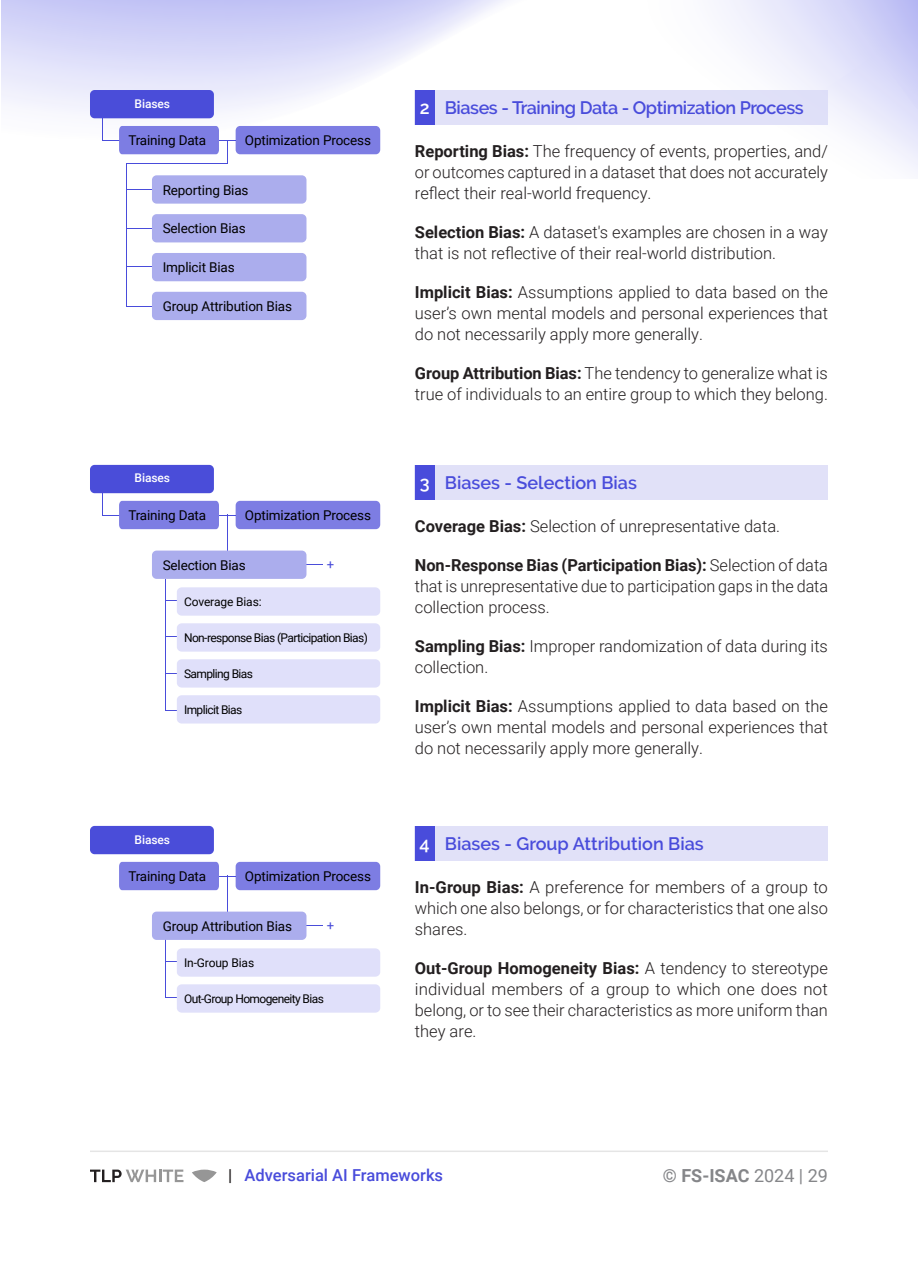
<style>
.page{position:relative;width:918px;height:1263px;background:#fff}
.page>*{position:absolute;margin:0;border:0;box-sizing:border-box;transform-origin:0 0}
.Graphic_box_title{font:600 18px "Raleway";color:#494cdb}
.Graphic_box_title-2{font:600 18px "Raleway";letter-spacing:-.025em;color:#494cdb}
.t1{font:700 18px "Roboto";color:#858689}
.Graphic_box_title-3{font:600 18px "Raleway";color:#fff}
.Body_Text{font:300 16.5px/21px "Roboto";color:#231f20;text-align:justify}
.t2{font:500 16.5px "Roboto";color:#494cdb}
.DIagram_-_Level_2{font:13.5px "Roboto";letter-spacing:-.01em;color:#000}
.t3{font:13.05px "Roboto";color:#4a4dd9}
.DIagram_-_Level_2-2{font:12px "Roboto";letter-spacing:-.05em;color:#000}
.DIagram_-_Level_2-3{font:12px "Roboto";letter-spacing:-.01em;color:#000}
.DIagram_-_Level_1{font:500 12px "Roboto";letter-spacing:-.01em;color:#fff}
.s1{font-weight:700}
.s2{color:#231f20}
.s3{font-weight:400}
</style>
<div class="page">
<hr style="left:90px;top:1150px;width:738px;height:2px;background:#e5e5e5">
<svg style="left:90px;top:1169px;width:93px;height:13px"></svg>
<svg style="left:192px;top:1169px;width:25px;height:13px"></svg>
<img style="left:1px;top:0;width:916px;height:178px">
<svg style="left:306px;top:564px;width:17px;height:1px"></svg>
<svg style="left:306px;top:925px;width:17px;height:1px"></svg>
<hr style="left:126px;top:163px;width:1px;height:144px;background:#494cdb">
<hr style="left:227px;top:515px;width:1px;height:37px;background:#494cdb">
<hr style="left:227px;top:876px;width:1px;height:37px;background:#494cdb">
<hr style="left:165px;top:579px;width:1px;height:132px;background:#494cdb">
<hr style="left:165px;top:940px;width:1px;height:58px;background:#494cdb">
<hr style="left:126px;top:189px;width:43px;height:1px;background:#494cdb">
<hr style="left:126px;top:228px;width:43px;height:1px;background:#494cdb">
<hr style="left:126px;top:266px;width:43px;height:1px;background:#494cdb">
<hr style="left:126px;top:306px;width:43px;height:1px;background:#494cdb">
<hr style="left:126px;top:163px;width:102px;height:1px;background:#494cdb">
<div style="left:90px;top:90px;width:124px;height:28px;background:#4a4dd9;border-radius:5px"></div>
<div style="left:90px;top:465px;width:124px;height:28px;background:#4a4dd9;border-radius:5px"></div>
<div style="left:90px;top:826px;width:124px;height:28px;background:#4a4dd9;border-radius:5px"></div>
<div style="left:236px;top:126px;width:144px;height:28px;background:#7d7de3;border-radius:5px"></div>
<div style="left:236px;top:501px;width:144px;height:28px;background:#7d7de3;border-radius:5px"></div>
<div style="left:236px;top:862px;width:144px;height:28px;background:#7d7de3;border-radius:5px"></div>
<div style="left:152px;top:175px;width:154px;height:29px;background:#abaded;border-radius:5px"></div>
<div style="left:152px;top:214px;width:154px;height:28px;background:#abaded;border-radius:5px"></div>
<div style="left:152px;top:551px;width:154px;height:28px;background:#abaded;border-radius:5px"></div>
<div style="left:152px;top:911px;width:154px;height:29px;background:#abaded;border-radius:5px"></div>
<div style="left:152px;top:253px;width:154px;height:28px;background:#abaded;border-radius:5px"></div>
<div style="left:152px;top:292px;width:154px;height:28px;background:#abaded;border-radius:5px"></div>
<svg style="left:102px;top:493px;width:134px;height:36px"></svg>
<svg style="left:119px;top:862px;width:117px;height:28px;background:#8e8ee6"></svg>
<div style="left:415px;top:90px;width:413px;height:34px;background:#e1e1f8"></div>
<div style="left:415px;top:465px;width:413px;height:34px;background:#e1e1f8"></div>
<div style="left:415px;top:826px;width:413px;height:34px;background:#e1e1f8"></div>
<div style="left:415px;top:90px;width:19px;height:34px;background:#494cdb"></div>
<div style="left:415px;top:465px;width:19px;height:34px;background:#494cdb"></div>
<div style="left:415px;top:826px;width:19px;height:34px;background:#494cdb"></div>
<svg style="left:102px;top:118px;width:134px;height:45px"></svg>
<div style="left:177px;top:587px;width:203px;height:29px;background:#e0e0fa;border-radius:5px"></div>
<div style="left:177px;top:948px;width:203px;height:29px;background:#e0e0fa;border-radius:5px"></div>
<div style="left:177px;top:623px;width:203px;height:29px;background:#e0e0fa;border-radius:5px"></div>
<div style="left:177px;top:984px;width:203px;height:29px;background:#e0e0fa;border-radius:5px"></div>
<div style="left:177px;top:659px;width:203px;height:28px;background:#e0e0fa;border-radius:5px"></div>
<div style="left:177px;top:695px;width:203px;height:28px;background:#e0e0fa;border-radius:5px"></div>
<p class="DIagram_-_Level_1" style="left:135px;top:95px;width:37px">Biases</p>
<p class="DIagram_-_Level_2" style="left:128px;top:131px;width:79px">Training Data</p>
<p class="DIagram_-_Level_2" style="left:245px;top:131px;width:128px">Optimization Process</p>
<p class="DIagram_-_Level_2" style="left:163px;top:180px;width:87px">Reporting Bias</p>
<p class="DIagram_-_Level_2" style="left:163px;top:219px;width:85px">Selection Bias</p>
<p class="DIagram_-_Level_2" style="left:163px;top:258px;width:74px">Implicit Bias</p>
<p class="DIagram_-_Level_2" style="left:163px;top:297px;width:131px">Group Attribution Bias</p>
<p class="DIagram_-_Level_1" style="left:135px;top:470px;width:37px">Biases</p>
<p class="DIagram_-_Level_2" style="left:128px;top:506px;width:79px">Training Data</p>
<p class="DIagram_-_Level_2" style="left:245px;top:506px;width:128px">Optimization Process</p>
<p class="DIagram_-_Level_2" style="left:163px;top:555px;width:85px">Selection Bias</p>
<p class="DIagram_-_Level_2-3" style="left:184px;top:593px;width:79px">Coverage Bias:</p>
<p class="t3" style="left:327px;top:555px;width:9px">+</p>
<p class="DIagram_-_Level_2-2" style="left:184px;top:629px;width:185px">Non-response Bias (Participation Bias)</p>
<p class="DIagram_-_Level_2-2" style="left:184px;top:665px;width:70px">Sampling Bias</p>
<p class="DIagram_-_Level_2-2" style="left:184px;top:701px;width:60px">Implicit Bias</p>
<p class="DIagram_-_Level_1" style="left:135px;top:831px;width:37px">Biases</p>
<p class="DIagram_-_Level_2" style="left:128px;top:867px;width:79px">Training Data</p>
<p class="DIagram_-_Level_2" style="left:245px;top:867px;width:128px">Optimization Process</p>
<p class="DIagram_-_Level_2" style="left:163px;top:916px;width:131px">Group Attribution Bias</p>
<p class="DIagram_-_Level_2-3" style="left:184px;top:954px;width:72px">In-Group Bias</p>
<p class="t3" style="left:327px;top:916px;width:9px">+</p>
<p class="DIagram_-_Level_2-2" style="left:184px;top:990px;width:141px">Out-Group Homogeneity Bias</p>
<p class="Graphic_box_title-3" style="left:420px;top:97px;width:11px">2</p>
<p class="Graphic_box_title-2" style="left:445px;top:97px;width:360px">Biases - Training Data - Optimization Process</p>
<p class="Body_Text" style="left:415px;top:140px;width:415px"><span class="s1">Reporting Bias:</span> The frequency of events, properties, and/ or outcomes captured in a dataset that does not accurately reflect their real-world frequency.</p>
<p class="Body_Text" style="left:415px;top:221px;width:415px"><span class="s1">Selection Bias:</span> A dataset's examples are chosen in a way that is not reflective of their real-world distribution.</p>
<p class="Body_Text" style="left:415px;top:281px;width:415px"><span class="s1">Implicit Bias:</span> Assumptions applied to data based on the user’s own mental models and personal experiences that do not necessarily apply more generally.</p>
<p class="Body_Text" style="left:415px;top:362px;width:415px"><span class="s1">Group Attribution Bias:</span> The tendency to generalize what is true of individuals to an entire group to which they belong.</p>
<p class="Graphic_box_title-3" style="left:420px;top:472px;width:11px">3</p>
<p class="Graphic_box_title" style="left:445px;top:472px;width:194px">Biases - Selection Bias</p>
<p class="Body_Text" style="left:415px;top:515px;width:367px"><span class="s1">Coverage Bias:</span> Selection of unrepresentative data.</p>
<p class="Body_Text" style="left:415px;top:554px;width:415px"><span class="s1">Non-Response Bias (Participation Bias):</span> Selection of data that is unrepresentative due to participation gaps in the data collection process.</p>
<p class="Body_Text" style="left:415px;top:635px;width:415px"><span class="s1">Sampling Bias:</span> Improper randomization of data during its collection.</p>
<p class="Body_Text" style="left:415px;top:695px;width:415px"><span class="s1">Implicit Bias:</span> Assumptions applied to data based on the user’s own mental models and personal experiences that do not necessarily apply more generally.</p>
<p class="Graphic_box_title-3" style="left:420px;top:833px;width:12px">4</p>
<p class="Graphic_box_title" style="left:445px;top:833px;width:260px">Biases - Group Attribution Bias</p>
<p class="Body_Text" style="left:415px;top:876px;width:415px"><span class="s1">In-Group Bias:</span> A preference for members of a group to which one also belongs, or for characteristics that one also shares.</p>
<p class="Body_Text" style="left:415px;top:957px;width:415px"><span class="s1">Out-Group Homogeneity Bias:</span> A tendency to stereotype individual members of a group to which one does not belong, or to see their characteristics as more uniform than they are.</p>
<p class="t2" style="left:228px;top:1163px;width:217px"><span class="s2">|</span> Adversarial AI Frameworks</p>
<p class="t1" style="left:663px;top:1163px;width:167px">© FS-ISAC <span class="s3">2024 | 29</span></p>
</div>
